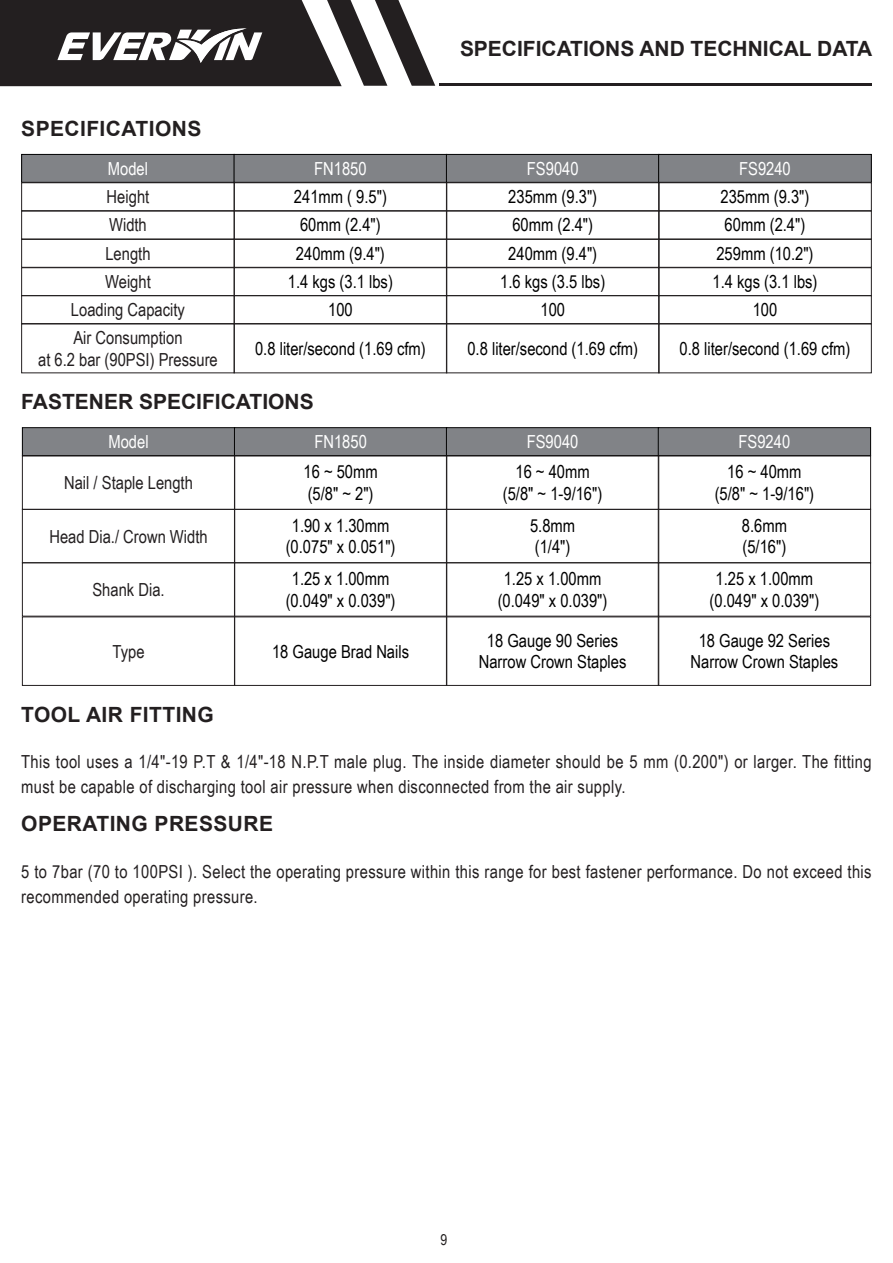
<style>
.page{position:relative;width:893px;height:1263px;background:#fff}
.page>*{position:absolute;margin:0;border:0;box-sizing:border-box;transform-origin:0 0}
.t1{font:700 21px "Arial";color:#231f20}
.t2{font:700 21px "Arial";letter-spacing:.02em;color:#231f20}
.t3{font:18px/21.6px "Arial Narrow";color:#000;text-align:center}
.t4{font:18px/24.6px "Arial Narrow";letter-spacing:.02em;color:#231f20}
.t5{font:18px/21.6px "Arial Narrow";color:#231f20;text-align:center}
.t6{font:18px "Arial Narrow";color:#fff}
.t7{font:15px "Arial Narrow";color:#231f20}
</style>
<div class="page">
<hr style="left:439px;top:83px;width:433px;height:3px;background:#231f20">
<div style="left:22px;top:154px;width:212px;height:28px;background:#818387"></div>
<div style="left:21px;top:154px;width:214px;height:29px;border:1px solid #030303"></div>
<div style="left:22px;top:428px;width:213px;height:28px;background:#818387"></div>
<div style="left:22px;top:427px;width:213px;height:29px;border:1px solid #030303"></div>
<div style="left:21px;top:182px;width:214px;height:29px;border:1px solid #231f20"></div>
<div style="left:22px;top:509px;width:213px;height:54px;border:1px solid #231f20"></div>
<div style="left:21px;top:239px;width:214px;height:29px;border:1px solid #231f20"></div>
<div style="left:21px;top:295px;width:214px;height:29px;border:1px solid #231f20"></div>
<div style="left:21px;top:267px;width:214px;height:29px;border:1px solid #231f20"></div>
<div style="left:234px;top:154px;width:213px;height:28px;background:#818387"></div>
<div style="left:234px;top:154px;width:213px;height:29px;border:1px solid #030303"></div>
<div style="left:234px;top:428px;width:213px;height:28px;background:#818387"></div>
<div style="left:234px;top:427px;width:213px;height:29px;border:1px solid #030303"></div>
<div style="left:234px;top:182px;width:213px;height:29px;border:1px solid #231f20"></div>
<div style="left:234px;top:509px;width:213px;height:54px;border:1px solid #231f20"></div>
<div style="left:234px;top:239px;width:213px;height:29px;border:1px solid #231f20"></div>
<div style="left:234px;top:295px;width:213px;height:29px;border:1px solid #231f20"></div>
<div style="left:234px;top:267px;width:213px;height:29px;border:1px solid #231f20"></div>
<div style="left:446px;top:154px;width:213px;height:28px;background:#818387"></div>
<div style="left:446px;top:154px;width:213px;height:29px;border:1px solid #030303"></div>
<div style="left:446px;top:428px;width:213px;height:28px;background:#818387"></div>
<div style="left:446px;top:427px;width:213px;height:29px;border:1px solid #030303"></div>
<div style="left:446px;top:182px;width:213px;height:29px;border:1px solid #231f20"></div>
<div style="left:446px;top:509px;width:213px;height:54px;border:1px solid #231f20"></div>
<div style="left:446px;top:239px;width:213px;height:29px;border:1px solid #231f20"></div>
<div style="left:446px;top:295px;width:213px;height:29px;border:1px solid #231f20"></div>
<div style="left:446px;top:267px;width:213px;height:29px;border:1px solid #231f20"></div>
<div style="left:659px;top:154px;width:212px;height:28px;background:#818387"></div>
<div style="left:658px;top:154px;width:214px;height:29px;border:1px solid #030303"></div>
<div style="left:658px;top:428px;width:213px;height:28px;background:#818387"></div>
<div style="left:658px;top:427px;width:213px;height:29px;border:1px solid #030303"></div>
<div style="left:658px;top:182px;width:214px;height:29px;border:1px solid #231f20"></div>
<div style="left:658px;top:509px;width:213px;height:54px;border:1px solid #231f20"></div>
<div style="left:658px;top:239px;width:214px;height:29px;border:1px solid #231f20"></div>
<div style="left:658px;top:295px;width:214px;height:29px;border:1px solid #231f20"></div>
<div style="left:658px;top:267px;width:214px;height:29px;border:1px solid #231f20"></div>
<svg style="left:0;top:0;width:435px;height:86px"></svg>
<div style="left:22px;top:616px;width:213px;height:70px;border:1px solid #231f20"></div>
<div style="left:234px;top:616px;width:213px;height:70px;border:1px solid #231f20"></div>
<div style="left:446px;top:616px;width:213px;height:70px;border:1px solid #231f20"></div>
<div style="left:658px;top:616px;width:213px;height:70px;border:1px solid #231f20"></div>
<p class="t1" style="left:460px;top:34px;width:414px">SPECIFICATIONS AND TECHNICAL DATA</p>
<p class="t2" style="left:21px;top:114px;width:182px">SPECIFICATIONS</p>
<p class="t6" style="left:108px;top:155px;width:42px">Model</p>
<p class="t6" style="left:314px;top:155px;width:54px">FN1850</p>
<p class="t6" style="left:527px;top:155px;width:53px">FS9040</p>
<p class="t6" style="left:739px;top:155px;width:53px">FS9240</p>
<p class="t4" style="left:107px;top:184px;width:44px">Height</p>
<p class="t3" style="left:294px;top:185px;width:95px">241mm ( 9.5")</p>
<p class="t3" style="left:508px;top:185px;width:90px">235mm (9.3")</p>
<p class="t3" style="left:720px;top:185px;width:90px">235mm (9.3")</p>
<p class="t4" style="left:109px;top:212px;width:39px">Width</p>
<p class="t4" style="left:105px;top:240px;width:47px">Length</p>
<p class="t5" style="left:71px;top:298px;width:116px">Loading Capacity</p>
<p class="t4" style="left:105px;top:269px;width:47px">Weight</p>
<p class="t5" style="left:38px;top:326px;width:181px">Air Consumption<br>at 6.2 bar (90PSI) Pressure</p>
<p class="t3" style="left:300px;top:214px;width:82px">60mm (2.4")</p>
<p class="t3" style="left:288px;top:270px;width:107px">1.4 kgs (3.1 lbs)</p>
<p class="t3" style="left:296px;top:242px;width:90px">240mm (9.4")</p>
<p class="t3" style="left:328px;top:298px;width:26px">100</p>
<p class="t3" style="left:255px;top:337px;width:172px">0.8 liter/second (1.69 cfm)</p>
<p class="t3" style="left:512px;top:214px;width:82px">60mm (2.4")</p>
<p class="t3" style="left:500px;top:270px;width:107px">1.6 kgs (3.5 lbs)</p>
<p class="t3" style="left:508px;top:242px;width:90px">240mm (9.4")</p>
<p class="t3" style="left:540px;top:298px;width:26px">100</p>
<p class="t3" style="left:467px;top:337px;width:172px">0.8 liter/second (1.69 cfm)</p>
<p class="t3" style="left:725px;top:214px;width:82px">60mm (2.4")</p>
<p class="t3" style="left:712px;top:270px;width:107px">1.4 kgs (3.1 lbs)</p>
<p class="t3" style="left:716px;top:242px;width:99px">259mm (10.2")</p>
<p class="t3" style="left:753px;top:298px;width:26px">100</p>
<p class="t3" style="left:680px;top:337px;width:172px">0.8 liter/second (1.69 cfm)</p>
<p class="t1" style="left:21px;top:387px;width:294px">FASTENER SPECIFICATIONS</p>
<p class="t6" style="left:108px;top:428px;width:42px">Model</p>
<p class="t6" style="left:314px;top:428px;width:54px">FN1850</p>
<p class="t6" style="left:527px;top:428px;width:53px">FS9040</p>
<p class="t6" style="left:739px;top:428px;width:53px">FS9240</p>
<p class="t5" style="left:64px;top:471px;width:130px">Nail / Staple Length</p>
<p class="t3" style="left:303px;top:460px;width:76px;text-align:left">16 ~ 50mm (5/8" ~ 2")</p>
<p class="t3" style="left:503px;top:460px;width:101px">16 ~ 40mm (5/8" ~ 1-9/16")</p>
<p class="t3" style="left:715px;top:460px;width:101px">16 ~ 40mm (5/8" ~ 1-9/16")</p>
<p class="t5" style="left:49px;top:525px;width:160px">Head Dia./ Crown Width</p>
<p class="t3" style="left:286px;top:514px;width:111px">1.90 x 1.30mm (0.075" x 0.051")</p>
<p class="t3" style="left:530px;top:514px;width:47px;text-align:left">5.8mm (1/4")</p>
<p class="t3" style="left:742px;top:514px;width:47px;text-align:left">8.6mm (5/16")</p>
<p class="t5" style="left:92px;top:578px;width:74px">Shank Dia.</p>
<p class="t3" style="left:286px;top:567px;width:111px">1.25 x 1.00mm (0.049" x 0.039")</p>
<p class="t3" style="left:498px;top:567px;width:111px">1.25 x 1.00mm (0.049" x 0.039")</p>
<p class="t3" style="left:709px;top:567px;width:111px">1.25 x 1.00mm (0.049" x 0.039")</p>
<p class="t4" style="left:113px;top:638px;width:34px">Type</p>
<p class="t3" style="left:272px;top:640px;width:139px">18 Gauge Brad Nails</p>
<p class="t3" style="left:479px;top:629px;width:149px">18 Gauge 90 Series<br>Narrow Crown Staples</p>
<p class="t3" style="left:691px;top:629px;width:149px">18 Gauge 92 Series<br>Narrow Crown Staples</p>
<p class="t2" style="left:21px;top:700px;width:194px">TOOL AIR FITTING</p>
<p class="t4" style="left:21px;top:749px;width:852px">This tool uses a 1/4"-19 P.T &amp; 1/4"-18 N.P.T male plug. The inside diameter should be 5 mm (0.200") or larger. The fitting must be capable of discharging tool air pressure when disconnected from the air supply.</p>
<p class="t2" style="left:21px;top:809px;width:253px">OPERATING PRESSURE</p>
<p class="t4" style="left:21px;top:859px;width:852px">5 to 7bar (70 to 100PSI ). Select the operating pressure within this range for best fastener performance. Do not exceed this recommended operating pressure.</p>
<p class="t7" style="left:440px;top:1228px;width:8px">9</p>
</div>
